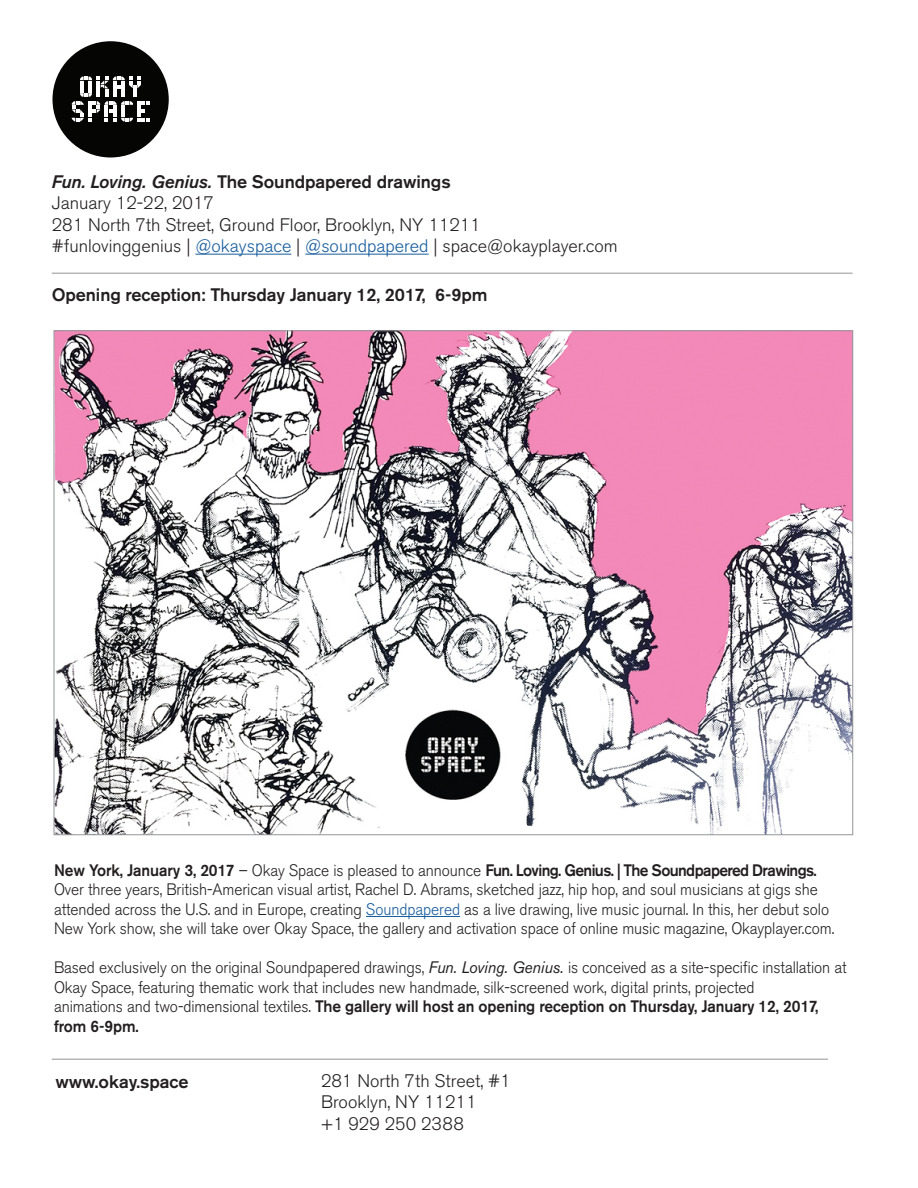
<style>
.page{position:relative;width:918px;height:1188px;background:#fff}
.page>*{position:absolute;margin:0;border:0;box-sizing:border-box;transform-origin:0 0}
.t1{font:300 18px/21.6px "Akzidenz Grotesk BE";color:#231f20}
.t2{font:500 18px "Akzidenz Grotesk BE";letter-spacing:-.005em;color:#231f20}
.t3{font:300 16.5px/19.5px "Akzidenz Grotesk BE";letter-spacing:-.005em;color:#231f20;scale:.94 1}
.s1{font-style:italic}
.s2{color:#175d9e}
.s3{font-weight:500}
.s4{font-weight:400;font-style:italic}
</style>
<div class="page">
<hr style="left:52px;top:273px;width:801px;height:1px;background:#939598">
<hr style="left:366px;top:916px;width:94px;height:1px;background:#175d9e">
<hr style="left:52px;top:1059px;width:776px;height:1px;background:#939598">
<div style="left:52px;top:41px;width:117px;height:116px;background:#050504;border-radius:50%"></div>
<svg style="left:72px;top:77px;width:77px;height:44px"></svg>
<hr style="left:195px;top:254px;width:96px;height:1px;background:#175d9e">
<hr style="left:305px;top:254px;width:124px;height:1px;background:#175d9e">
<img style="left:56px;top:333px;width:795px;height:500px">
<p class="t2" style="left:52px;top:170px;width:400px"><span class="s1">Fun. Loving. Genius.</span> The Soundpapered drawings</p>
<p class="t1" style="left:52px;top:192px;width:164px">January 12-22, 2017</p>
<p class="t1" style="left:52px;top:214px;width:567px">281 North 7th Street, Ground Floor, Brooklyn, NY 11211<br>#funlovinggenius | <span class="s2">@okayspace</span> | <span class="s2">@soundpapered</span> | space@okayplayer.com</p>
<p class="t2" style="left:52px;top:283px;width:437px">Opening reception: Thursday January 12, 2017, 6-9pm</p>
<p class="t3" style="left:54px;top:861px;width:832px"><span class="s3">New York, January 3, 2017</span> – Okay Space is pleased to announce <span class="s3">Fun. Loving. Genius. | The Soundpapered Drawings.<br></span>Over three years, British-American visual artist, Rachel D. Abrams, sketched jazz, hip hop, and soul musicians at gigs she attended across the U.S. and in Europe, creating <span class="s2">Soundpapered</span> as a live drawing, live music journal. In this, her debut solo New York show, she will take over Okay Space, the gallery and activation space of online music magazine, Okayplayer.com.</p>
<p class="t3" style="left:54px;top:958px;width:845px">Based exclusively on the original Soundpapered drawings, <span class="s4">Fun. Loving. Genius.</span> is conceived as a site-specific installation at Okay Space, featuring thematic work that includes new handmade, silk-screened work, digital prints, projected<br>animations and two-dimensional textiles. <span class="s3">The gallery will host an opening reception on Thursday, January 12, 2017, from 6-9pm.</span></p>
<p class="t2" style="left:56px;top:1070px;width:135px">www.okay.space</p>
<p class="t1" style="left:321px;top:1070px;width:191px">281 North 7th Street, #1<br>Brooklyn, NY 11211<br>+1 929 250 2388</p>
</div>
